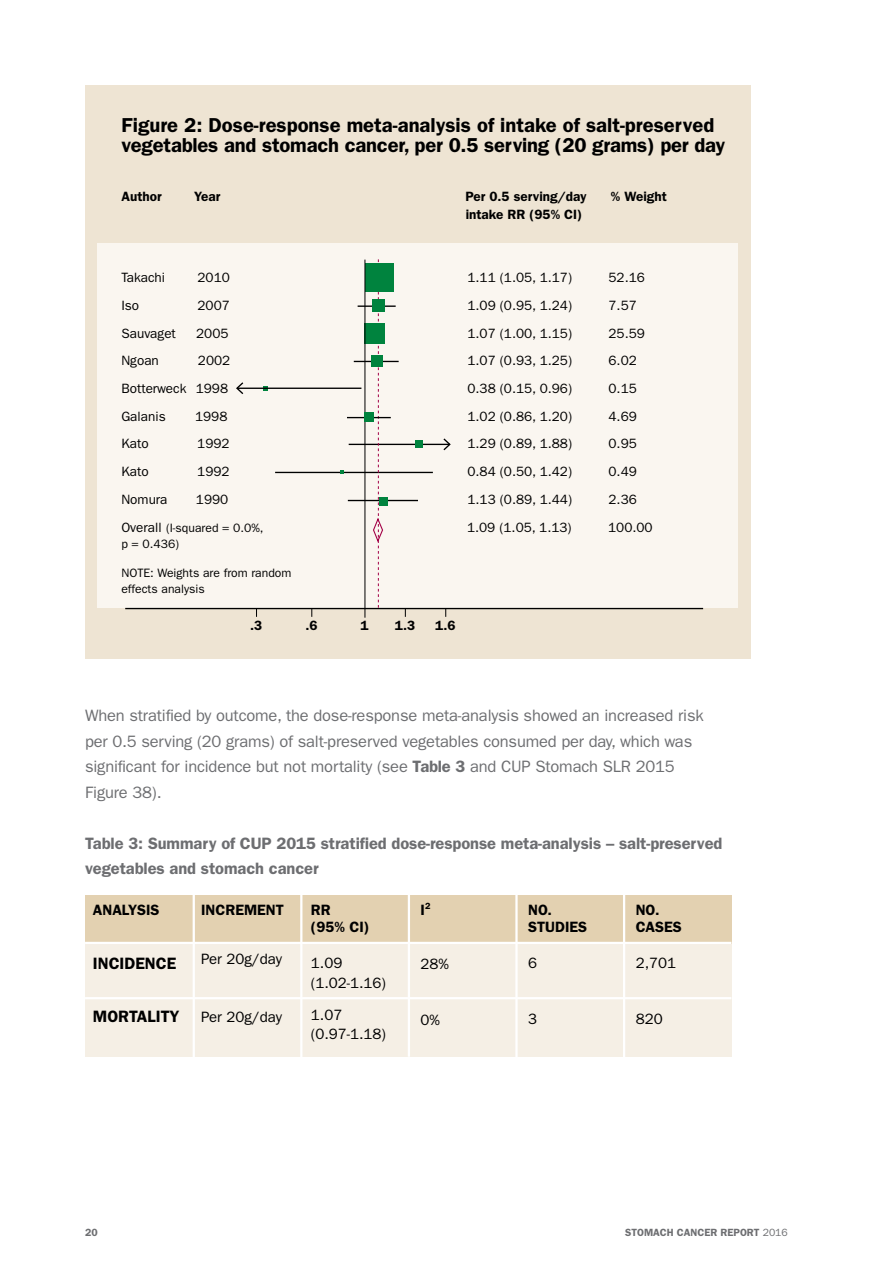
<style>
.page{position:relative;width:893px;height:1263px;background:#fff}
.page>*{position:absolute;margin:0;border:0;box-sizing:border-box;transform-origin:0 0}
.t1{font:600 20.25px/20.2px "ITC Franklin Gothic Std";color:#000}
.t2{font:16.5px/25.5px "ITC Franklin Gothic Std";letter-spacing:-.01em;color:#6d6e71}
.t3{font:600 16.5px/25.5px "ITC Franklin Gothic Std";letter-spacing:-.005em;color:#6d6e71}
.t4{font:600 16.5px "ITC Franklin Gothic Std";color:#000}
.t5{font:15px/19.5px "ITC Franklin Gothic Std";color:#000}
.t6{font:600 15px/16.5px "ITC Franklin Gothic Std";color:#000}
.t7{font:13.5px "ITC Franklin Gothic Std";color:#000}
.t8{font:600 13.5px "ITC Franklin Gothic Std";color:#000}
.t9{font:12.15px/16.2px "ITC Franklin Gothic Std";color:#000}
.t10{font:600 10.5px "ITC Franklin Gothic Std";color:#6d6e71}
.s1{font-size:13.5px}
.s2{font-weight:600}
.s3{font-weight:400}
</style>
<div class="page">
<div style="left:85px;top:85px;width:665px;height:573px;background:#eee4d3"></div>
<div style="left:97px;top:243px;width:641px;height:365px;background:#faf6f0"></div>
<hr style="left:125px;top:608px;width:578px;height:1px;background:#000">
<hr style="left:275px;top:472px;width:158px;height:1px;background:#000">
<svg style="left:264px;top:386px;width:4px;height:4px"></svg>
<hr style="left:358px;top:305px;width:38px;height:2px;background:#000">
<hr style="left:237px;top:388px;width:124px;height:1px;background:#000">
<svg style="left:236px;top:382px;width:9px;height:12px"></svg>
<hr style="left:349px;top:444px;width:101px;height:1px;background:#000">
<svg style="left:442px;top:438px;width:9px;height:13px"></svg>
<hr style="left:348px;top:500px;width:70px;height:1px;background:#000">
<svg style="left:372px;top:259px;width:12px;height:349px"></svg>
<hr style="left:354px;top:361px;width:45px;height:1px;background:#000">
<hr style="left:347px;top:417px;width:44px;height:1px;background:#000">
<div style="left:415px;top:440px;width:8px;height:7px;background:#00833e"></div>
<div style="left:365px;top:263px;width:29px;height:28px;background:#00833e"></div>
<div style="left:372px;top:299px;width:12px;height:13px;background:#00833e"></div>
<div style="left:365px;top:323px;width:20px;height:21px;background:#00833e"></div>
<div style="left:371px;top:355px;width:11px;height:12px;background:#00833e"></div>
<div style="left:379px;top:497px;width:9px;height:9px;background:#00833e"></div>
<hr style="left:365px;top:260px;width:1px;height:358px;background:#000">
<div style="left:364px;top:412px;width:10px;height:10px;background:#00833e"></div>
<div style="left:85px;top:938px;width:646px;height:119px;background:#f5efe5"></div>
<div style="left:85px;top:895px;width:646px;height:48px;background:#e3d1b1"></div>
<hr style="left:85px;top:942px;width:646px;height:2px;background:#fff">
<hr style="left:85px;top:997px;width:646px;height:2px;background:#fff">
<hr style="left:193px;top:893px;width:2px;height:170px;background:#fff">
<hr style="left:300px;top:893px;width:2px;height:170px;background:#fff">
<hr style="left:408px;top:893px;width:2px;height:164px;background:#fff">
<hr style="left:515px;top:893px;width:3px;height:167px;background:#fff">
<hr style="left:623px;top:893px;width:2px;height:170px;background:#fff">
<h1 class="t1" style="left:121px;top:115px;width:605px">Figure 2: Dose-response meta-analysis of intake of salt-preserved vegetables and stomach cancer, per 0.5 serving (20 grams) per day</h1>
<p class="t8" style="left:121px;top:189px;width:42px">Author</p>
<p class="t8" style="left:194px;top:189px;width:28px">Year</p>
<p class="t8" style="left:465px;top:189px;width:123px">Per 0.5 serving/day</p>
<p class="t8" style="left:611px;top:189px;width:57px">% Weight</p>
<p class="t8" style="left:466px;top:206px;width:118px">intake RR (95% CI)</p>
<p class="t7" style="left:121px;top:270px;width:45px">Takachi</p>
<p class="t7" style="left:198px;top:270px;width:34px">2010</p>
<p class="t7" style="left:467px;top:270px;width:106px">1.11 (1.05, 1.17)</p>
<p class="t7" style="left:609px;top:270px;width:38px">52.16</p>
<p class="t7" style="left:121px;top:298px;width:19px">Iso</p>
<p class="t7" style="left:198px;top:298px;width:34px">2007</p>
<p class="t7" style="left:467px;top:298px;width:106px">1.09 (0.95, 1.24)</p>
<p class="t7" style="left:609px;top:298px;width:30px">7.57</p>
<p class="t7" style="left:121px;top:325px;width:56px">Sauvaget</p>
<p class="t7" style="left:196px;top:325px;width:34px">2005</p>
<p class="t7" style="left:467px;top:325px;width:106px">1.07 (1.00, 1.15)</p>
<p class="t7" style="left:609px;top:325px;width:38px">25.59</p>
<p class="t7" style="left:121px;top:353px;width:39px">Ngoan</p>
<p class="t7" style="left:198px;top:353px;width:34px">2002</p>
<p class="t7" style="left:467px;top:353px;width:106px">1.07 (0.93, 1.25)</p>
<p class="t7" style="left:609px;top:353px;width:30px">6.02</p>
<p class="t7" style="left:121px;top:381px;width:108px">Botterweck 1998</p>
<p class="t7" style="left:467px;top:381px;width:106px">0.38 (0.15, 0.96)</p>
<p class="t7" style="left:609px;top:381px;width:30px">0.15</p>
<p class="t7" style="left:121px;top:408px;width:46px">Galanis</p>
<p class="t7" style="left:195px;top:408px;width:34px">1998</p>
<p class="t7" style="left:467px;top:408px;width:106px">1.02 (0.86, 1.20)</p>
<p class="t7" style="left:609px;top:408px;width:30px">4.69</p>
<p class="t7" style="left:121px;top:436px;width:29px">Kato</p>
<p class="t7" style="left:197px;top:436px;width:34px">1992</p>
<p class="t7" style="left:467px;top:436px;width:106px">1.29 (0.89, 1.88)</p>
<p class="t7" style="left:609px;top:436px;width:30px">0.95</p>
<p class="t7" style="left:121px;top:464px;width:29px">Kato</p>
<p class="t7" style="left:197px;top:464px;width:34px">1992</p>
<p class="t7" style="left:467px;top:464px;width:106px">0.84 (0.50, 1.42)</p>
<p class="t7" style="left:609px;top:464px;width:30px">0.49</p>
<p class="t7" style="left:121px;top:491px;width:48px">Nomura</p>
<p class="t7" style="left:196px;top:491px;width:34px">1990</p>
<p class="t7" style="left:467px;top:491px;width:106px">1.13 (0.89, 1.44)</p>
<p class="t7" style="left:609px;top:491px;width:30px">2.36</p>
<p class="t9" style="left:121px;top:519px;width:144px"><span class="s1">Overall</span> (I-squared = 0.0%,</p>
<p class="t7" style="left:467px;top:519px;width:106px">1.09 (1.05, 1.13)</p>
<p class="t7" style="left:608px;top:519px;width:46px">100.00</p>
<p class="t9" style="left:121px;top:536px;width:59px">p = 0.436)</p>
<p class="t9" style="left:121px;top:565px;width:172px">NOTE: Weights are from random effects analysis</p>
<p class="t8" style="left:250px;top:618px;width:14px">.3</p>
<p class="t8" style="left:305px;top:618px;width:14px">.6</p>
<p class="t8" style="left:361px;top:618px;width:10px">1</p>
<p class="t8" style="left:395px;top:618px;width:22px">1.3</p>
<p class="t8" style="left:435px;top:618px;width:22px">1.6</p>
<p class="t2" style="left:85px;top:703px;width:620px">When stratified by outcome, the dose-response meta-analysis showed an increased risk per 0.5 serving (20 grams) of salt-preserved vegetables consumed per day, which was significant for incidence but not mortality (see <span class="s2">Table 3</span> and CUP Stomach SLR 2015<br>Figure 38).</p>
<p class="t3" style="left:85px;top:830px;width:639px">Table 3: Summary of CUP 2015 stratified dose-response meta-analysis – salt-preserved vegetables and stomach cancer</p>
<p class="t6" style="left:93px;top:902px;width:68px">ANALYSIS</p>
<p class="t4" style="left:93px;top:953px;width:85px">INCIDENCE</p>
<p class="t4" style="left:93px;top:1007px;width:88px">MORTALITY</p>
<p class="t6" style="left:201px;top:902px;width:84px">INCREMENT</p>
<p class="t5" style="left:201px;top:949px;width:82px">Per 20g/day</p>
<p class="t5" style="left:201px;top:1007px;width:82px">Per 20g/day</p>
<p class="t6" style="left:311px;top:902px;width:60px">RR<br>(95% CI)</p>
<p class="t5" style="left:311px;top:953px;width:77px">1.09 (1.02-1.16)</p>
<p class="t5" style="left:311px;top:1005px;width:77px">1.07 (0.97-1.18)</p>
<p class="t6" style="left:421px;top:902px;width:11px">I<sup>2</sup></p>
<p class="t5" style="left:421px;top:954px;width:30px">28%</p>
<p class="t5" style="left:421px;top:1010px;width:21px">0%</p>
<p class="t6" style="left:528px;top:902px;width:61px">NO.<br>STUDIES</p>
<p class="t5" style="left:528px;top:953px;width:10px">6</p>
<p class="t5" style="left:528px;top:1009px;width:10px">3</p>
<p class="t6" style="left:636px;top:902px;width:48px">NO.<br>CASES</p>
<p class="t5" style="left:636px;top:953px;width:42px">2,701</p>
<p class="t5" style="left:636px;top:1009px;width:28px">820</p>
<p class="t10" style="left:85px;top:1226px;width:14px">20</p>
<p class="t10" style="left:625px;top:1226px;width:164px">STOMACH CANCER REPORT <span class="s3">2016</span></p>
</div>
